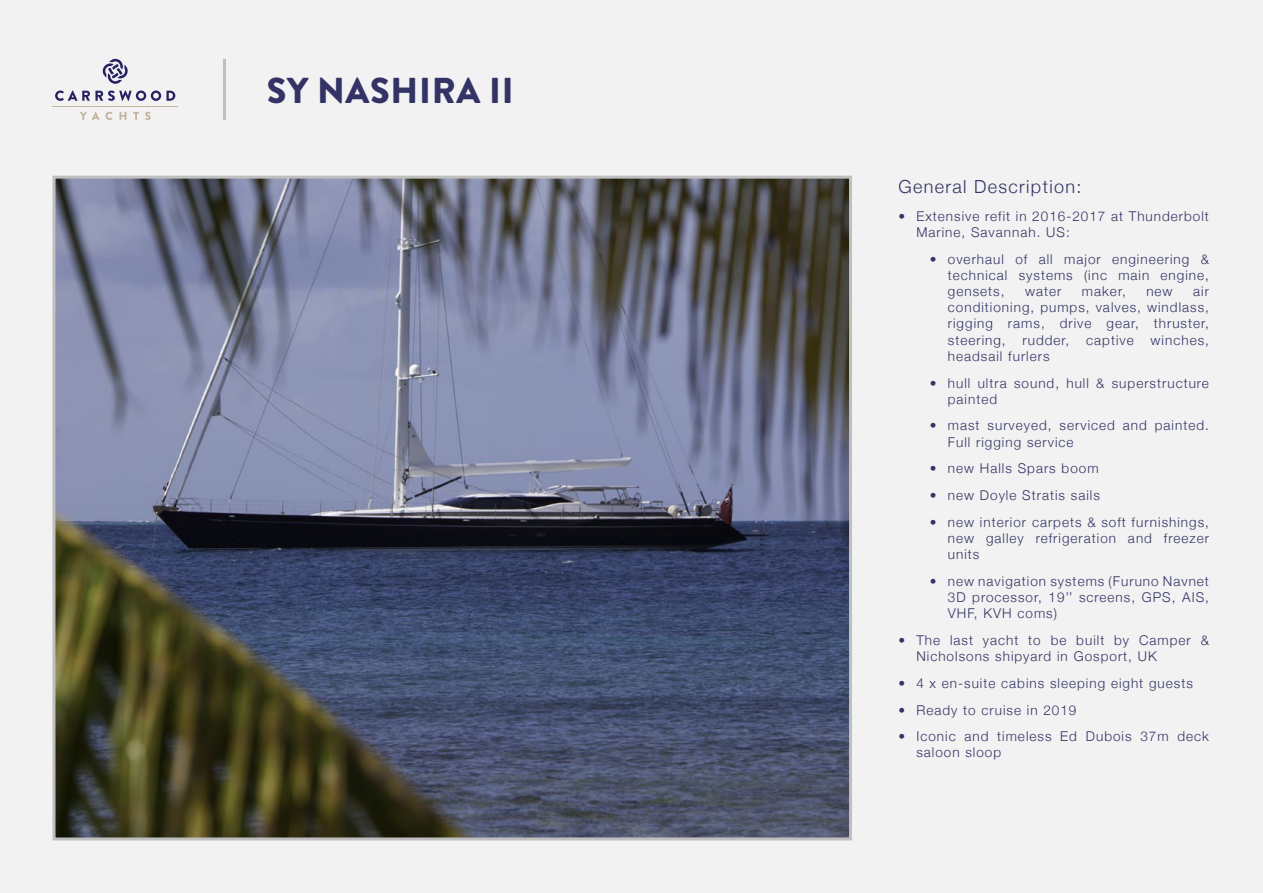
<style>
.page{position:relative;width:1263px;height:893px;background:#f2f2f2}
.page>*{position:absolute;margin:0;border:0;box-sizing:border-box;transform-origin:0 0}
.t1{font:900 36px "Brandon Grotesque";letter-spacing:.02em;color:#336}
.t2{font:300 18px "Helvetica Neue";letter-spacing:.075em;color:#336}
.t3{font:300 13.5px/16.2px "Helvetica Neue";letter-spacing:.075em;color:#336}
</style>
<div class="page">
<img style="left:56px;top:180px;width:792px;height:656px">
<div style="left:52px;top:176px;width:800px;height:664px;border:3px solid #bfbfbf"></div>
<svg style="left:103px;top:59px;width:25px;height:25px"></svg>
<svg style="left:55px;top:91px;width:120px;height:10px"></svg>
<svg style="left:80px;top:112px;width:32px;height:8px"></svg>
<svg style="left:120px;top:112px;width:6px;height:8px"></svg>
<svg style="left:133px;top:112px;width:6px;height:8px"></svg>
<svg style="left:145px;top:112px;width:6px;height:8px"></svg>
<hr style="left:52px;top:107px;width:126px;height:1px;background:#c3b49b">
<hr style="left:223px;top:59px;width:3px;height:61px;background:#bfbfbf">
<h1 class="t1" style="left:267px;top:65px;width:248px">SY NASHIRA II</h1>
<h2 class="t2" style="left:898px;top:172px;width:185px">General Description:</h2>
<p class="t3" style="left:916px;top:207px;width:294px;text-indent:-18px">• Extensive refit in 2016-2017 at Thunderbolt<br>Marine, Savannah. US:</p>
<p class="t3" style="left:948px;top:250px;width:263px;text-align:justify;text-indent:-18px">• overhaul of all major engineering &amp; technical systems (inc main engine, gensets,</p>
<p class="t3" style="left:948px;top:282px;width:263px;text-align:justify;text-indent:245px">air conditioning, pumps, valves, windlass, rigging rams, drive gear, thruster, steering, rudder, captive winches, headsail furlers</p>
<p class="t3" style="left:948px;top:374px;width:263px;text-indent:-18px">• hull ultra sound, hull &amp; superstructure painted</p>
<p class="t3" style="left:948px;top:416px;width:263px;text-indent:-18px">• mast surveyed, serviced and painted.<br>Full rigging service</p>
<p class="t3" style="left:930px;top:459px;width:170px">• new Halls Spars boom</p>
<p class="t3" style="left:930px;top:486px;width:172px">• new Doyle Stratis sails</p>
<p class="t3" style="left:948px;top:513px;width:263px;text-align:justify;text-indent:-18px">• new interior carpets &amp; soft furnishings, new galley refrigeration and freezer units</p>
<p class="t3" style="left:948px;top:572px;width:263px;text-align:justify;text-indent:-18px">• new navigation systems (Furuno Navnet 3D processor, 19’’ screens, GPS, AIS, VHF, KVH coms)</p>
<p class="t3" style="left:916px;top:631px;width:294px;text-indent:-18px">• The last yacht to be built by Camper &amp;<br>Nicholsons shipyard in Gosport, UK</p>
<p class="t3" style="left:898px;top:674px;width:296px">• 4 x en-suite cabins sleeping eight guests</p>
<p class="t3" style="left:898px;top:701px;width:180px">• Ready to cruise in 2019</p>
<p class="t3" style="left:916px;top:727px;width:294px;text-indent:-18px">• Iconic and timeless Ed Dubois 37m deck saloon sloop</p>
<p class="t3" style="left:1025px;top:282px;width:38px">water</p>
<p class="t3" style="left:1082px;top:282px;width:45px">maker,</p>
<p class="t3" style="left:1146px;top:282px;width:28px">new</p>
</div>
